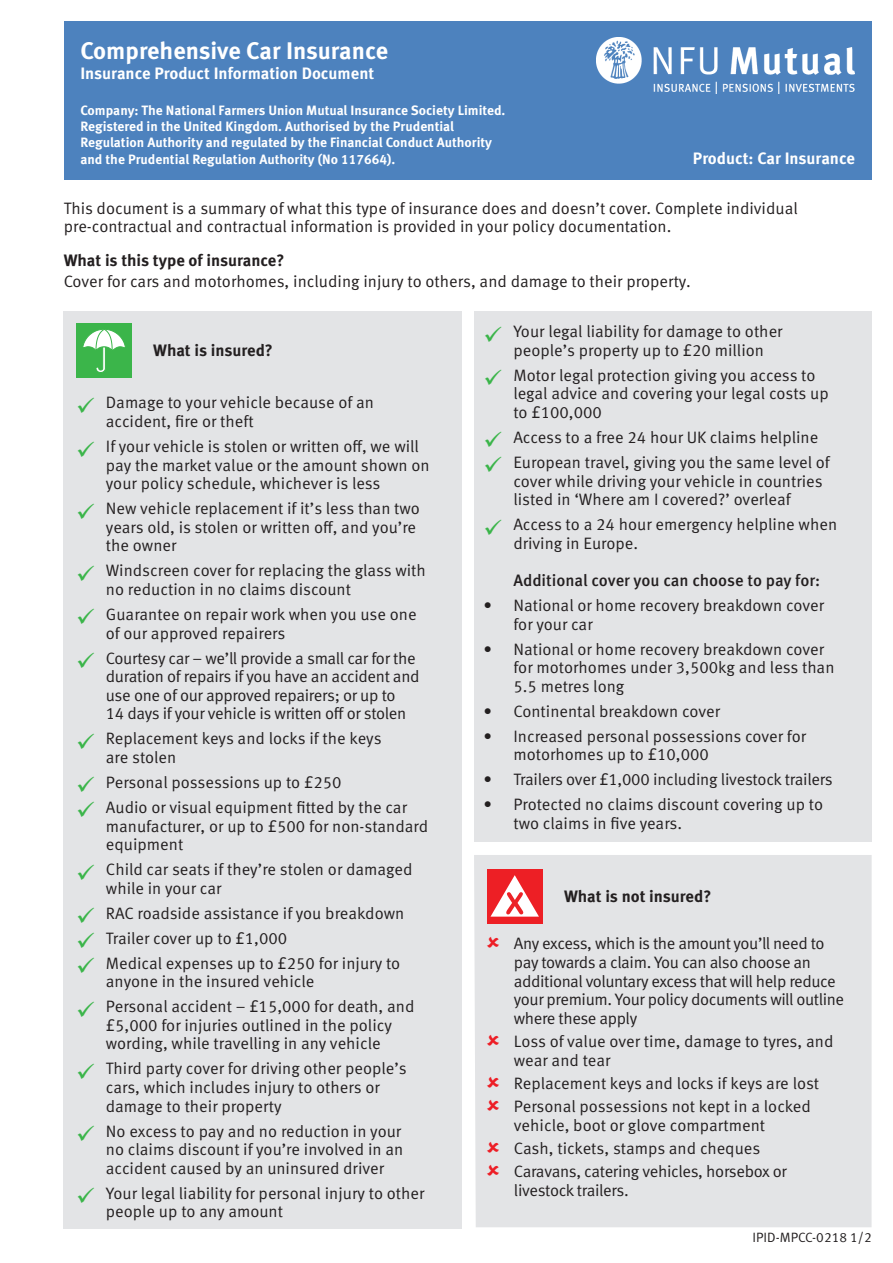
<style>
.page{position:relative;width:893px;height:1263px;background:#fff}
.page>*{position:absolute;margin:0;border:0;box-sizing:border-box;transform-origin:0 0}
.t1{font:700 24px "Meta Pro";color:#fff}
.t2{font:16.5px/18.6px "Meta Pro";color:#231f20}
.t3{font:16.5px/18.6px "Meta Pro";letter-spacing:-.02em;color:#231f20}
.t4{font:16.5px/18.8px "Meta Pro";letter-spacing:-.025em;color:#231f20}
.t5{font:700 16.5px "Meta Pro";color:#231f20}
.t6{font:700 16.5px "Meta Pro";color:#fff}
.t7{font:500 16.5px "Meta Pro";color:#231f20}
.t8{font:700 13.5px/16.2px "Meta Pro";color:#fff}
.t9{font:13.5px "Meta Pro";color:#231f20}
.s1{color:#3bb54a}
</style>
<div class="page">
<div style="left:64px;top:21px;width:808px;height:159px;background:#4d82be"></div>
<div style="left:474px;top:311px;width:398px;height:531px;background:#e3e4e6"></div>
<div style="left:64px;top:311px;width:398px;height:917px;background:#e3e4e6"></div>
<img style="left:596px;top:38px;width:259px;height:55px">
<div style="left:76px;top:324px;width:56px;height:54px;background:#3bb54a"></div>
<svg style="left:83px;top:329px;width:43px;height:43px"></svg>
<div style="left:474px;top:855px;width:398px;height:372px;background:#e3e4e6"></div>
<div style="left:487px;top:869px;width:56px;height:54px;background:#ed1f25"></div>
<svg style="left:490px;top:875px;width:49px;height:42px"></svg>
<svg style="left:487px;top:937px;width:12px;height:11px"></svg>
<svg style="left:487px;top:1035px;width:12px;height:11px"></svg>
<svg style="left:487px;top:1077px;width:12px;height:11px"></svg>
<svg style="left:487px;top:1100px;width:12px;height:11px"></svg>
<svg style="left:487px;top:1141px;width:12px;height:11px"></svg>
<svg style="left:487px;top:1164px;width:12px;height:11px"></svg>
<h2 class="t1" style="left:80px;top:36px;width:309px">Comprehensive Car Insurance</h2>
<h4 class="t6" style="left:80px;top:63px;width:295px">Insurance Product Information Document</h4>
<p class="t8" style="left:80px;top:103px;width:427px">Company: The National Farmers Union Mutual Insurance Society Limited.<br>Registered in the United Kingdom. Authorised by the Prudential Regulation Authority and regulated by the Financial Conduct Authority and the Prudential Regulation Authority (No 117664).</p>
<p class="t6" style="left:693px;top:147px;width:164px">Product: Car Insurance</p>
<p class="t2" style="left:64px;top:199px;width:736px">This document is a summary of what this type of insurance does and doesn’t cover. Complete individual pre-contractual and contractual information is provided in your policy documentation.</p>
<h4 class="t5" style="left:64px;top:250px;width:222px">What is this type of insurance?</h4>
<p class="t2" style="left:64px;top:273px;width:628px">Cover for cars and motorhomes, including injury to others, and damage to their property.</p>
<p class="t5" style="left:153px;top:340px;width:121px">What is insured?</p>
<p class="t2" style="left:106px;top:394px;width:270px;text-indent:-30px"><span class="s1">✓</span> Damage to your vehicle because of an accident, fre or theft</p>
<p class="t2" style="left:106px;top:437px;width:325px;text-indent:-30px"><span class="s1">✓</span> If your vehicle is stolen or written of, we will pay the market value or the amount shown on your policy schedule, whichever is less</p>
<p class="t2" style="left:106px;top:500px;width:316px;text-indent:-30px"><span class="s1">✓</span> New vehicle replacement if it’s less than two years old, is stolen or written of, and you’re the owner</p>
<p class="t2" style="left:106px;top:562px;width:321px;text-indent:-30px"><span class="s1">✓</span> Windscreen cover for replacing the glass with no reduction in no claims discount</p>
<p class="t2" style="left:106px;top:605px;width:312px;text-indent:-30px"><span class="s1">✓</span> Guarantee on repair work when you use one of our approved repairers</p>
<p class="t3" style="left:106px;top:649px;width:315px;text-indent:-30px"><span class="s1">✓</span> Courtesy car – we’ll provide a small car for the duration of repairs if you have an accident and use one of our approved repairers; or up to<br>14 days if your vehicle is written of or stolen</p>
<p class="t2" style="left:106px;top:730px;width:277px;text-indent:-30px"><span class="s1">✓</span> Replacement keys and locks if the keys are stolen</p>
<p class="t2" style="left:76px;top:773px;width:267px"><span class="s1">✓</span> Personal possessions up to £250</p>
<p class="t2" style="left:106px;top:798px;width:324px;text-indent:-30px"><span class="s1">✓</span> Audio or visual equipment ftted by the car manufacturer, or up to £500 for non-standard equipment</p>
<p class="t2" style="left:106px;top:860px;width:308px;text-indent:-30px"><span class="s1">✓</span> Child car seats if they’re stolen or damaged while in your car</p>
<p class="t2" style="left:76px;top:904px;width:330px"><span class="s1">✓</span> RAC roadside assistance if you breakdown</p>
<p class="t2" style="left:76px;top:929px;width:213px"><span class="s1">✓</span> Trailer cover up to £1,000</p>
<p class="t2" style="left:106px;top:954px;width:296px;text-indent:-30px"><span class="s1">✓</span> Medical expenses up to £250 for injury to anyone in the insured vehicle</p>
<p class="t2" style="left:76px;top:998px;width:340px;text-align:center"><span class="s1">✓</span> Personal accident – £15,000 for death, and £5,000 for injuries outlined in the policy wording, while travelling in any vehicle</p>
<p class="t2" style="left:106px;top:1060px;width:302px;text-indent:-30px"><span class="s1">✓</span> Third party cover for driving other people’s cars, which includes injury to others or damage to their property</p>
<p class="t2" style="left:106px;top:1122px;width:299px;text-indent:-30px"><span class="s1">✓</span> No excess to pay and no reduction in your no claims discount if you’re involved in an accident caused by an uninsured driver</p>
<p class="t2" style="left:106px;top:1184px;width:320px;text-indent:-30px"><span class="s1">✓</span> Your legal liability for personal injury to other people up to any amount</p>
<p class="t2" style="left:513px;top:323px;width:271px;text-indent:-30px"><span class="s1">✓</span> Your legal liability for damage to other people’s property up to £20 million</p>
<p class="t2" style="left:513px;top:366px;width:317px;text-indent:-30px"><span class="s1">✓</span> Motor legal protection giving you access to legal advice and covering your legal costs up to £100,000</p>
<p class="t2" style="left:484px;top:428px;width:336px"><span class="s1">✓</span> Access to a free 24 hour UK claims helpline</p>
<p class="t2" style="left:513px;top:453px;width:319px;text-indent:-30px"><span class="s1">✓</span> European travel, giving you the same level of cover while driving your vehicle in countries listed in ‘Where am I covered?’ overleaf</p>
<p class="t2" style="left:513px;top:516px;width:325px;text-indent:-30px"><span class="s1">✓</span> Access to a 24 hour emergency helpline when driving in Europe.</p>
<p class="t7" style="left:513px;top:570px;width:308px">Additional cover you can choose to pay for:</p>
<p class="t2" style="left:513px;top:596px;width:312px;text-indent:-30px">• National or home recovery breakdown cover for your car</p>
<p class="t2" style="left:513px;top:640px;width:323px;text-indent:-30px">• National or home recovery breakdown cover for motorhomes under 3,500kg and less than</p>
<p class="t2" style="left:513px;top:677px;width:112px">5.5 metres long</p>
<p class="t2" style="left:484px;top:702px;width:238px">• Continental breakdown cover</p>
<p class="t2" style="left:513px;top:727px;width:294px;text-indent:-30px">• Increased personal possessions cover for motorhomes up to £10,000</p>
<p class="t3" style="left:484px;top:771px;width:351px">• Trailers over £1,000 including livestock trailers</p>
<p class="t2" style="left:513px;top:796px;width:311px;text-indent:-30px">• Protected no claims discount covering up to two claims in fve years.</p>
<p class="t5" style="left:564px;top:886px;width:149px">What is not insured?</p>
<p class="t4" style="left:514px;top:935px;width:332px">Any excess, which is the amount you’ll need to pay towards a claim. You can also choose an additional voluntary excess that will help reduce your premium. Your policy documents will outline where these apply</p>
<p class="t2" style="left:514px;top:1033px;width:321px">Loss of value over time, damage to tyres, and wear and tear</p>
<p class="t2" style="left:514px;top:1072px;width:307px;line-height:23px">Replacement keys and locks if keys are lost<br>Personal possessions not kept in a locked</p>
<p class="t2" style="left:514px;top:1114px;width:274px;line-height:23px">vehicle, boot or glove compartment<br>Cash, tickets, stamps and cheques<br>Caravans, catering vehicles, horsebox or</p>
<p class="t4" style="left:514px;top:1181px;width:116px">livestock trailers.</p>
<p class="t9" style="left:752px;top:1228px;width:121px">IPID-MPCC-0218 1/2</p>
</div>
